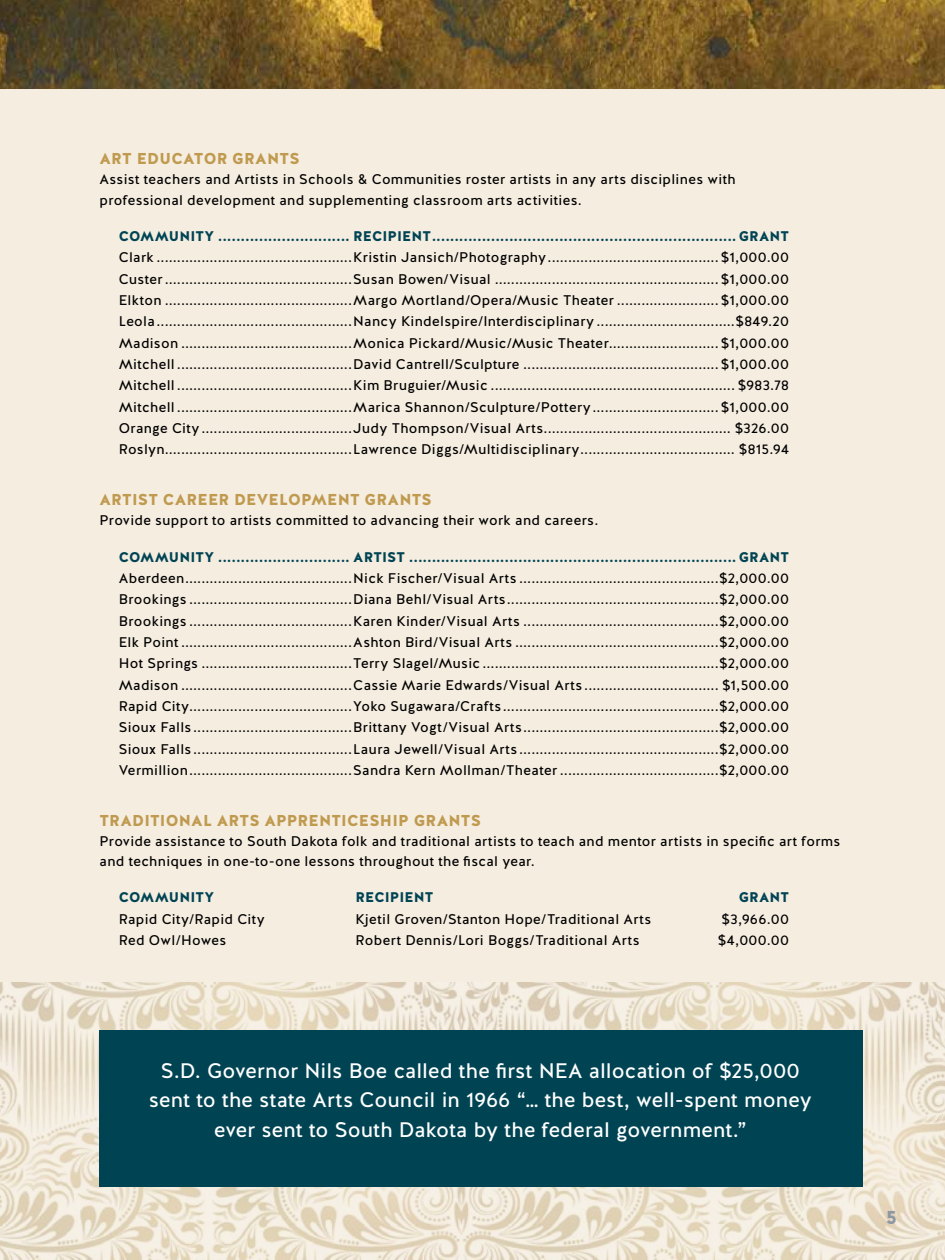
<style>
.page{position:relative;width:945px;height:1260px;background:#f5ede0}
.page>*{position:absolute;margin:0;border:0;box-sizing:border-box;transform-origin:0 0}
.t1{font:21px/29.8px "Halis GR";letter-spacing:.005em;color:#fff;text-align:center}
.t2{font:900 19.25px "Halis GR";color:#8f98a2}
.t3{font:900 15.75px "Halis GR";letter-spacing:.01em;color:#bf9a4f}
.t4{font:14px/21.3px "Halis GR";letter-spacing:.025em;color:#000}
.t5{font:900 14px "Halis GR";letter-spacing:.005em;color:#004454}
</style>
<div class="page">
<img style="left:0;top:983px;width:945px;height:277px">
<img style="left:0;top:0;width:945px;height:88px">
<div style="left:100px;top:1031px;width:763px;height:156px;background:#004454"></div>
<p class="t3" style="left:100px;top:149px;width:202px">ART EDUCATOR GRANTS</p>
<p class="t4" style="left:100px;top:170px;width:638px;line-height:20.1px">Assist teachers and Artists in Schools &amp; Communities roster artists in any arts disciplines with professional development and supplementing classroom arts activities.</p>
<p class="t5" style="left:119px;top:227px;width:672px">COMMUNITY ............................. RECIPIENT................................................................... GRANT</p>
<p class="t4" style="left:119px;top:247px;width:672px;text-align:justify">Clark ................................................Kristin Jansich/Photography.......................................... $1,000.00<br>Custer..............................................Susan Bowen/Visual ....................................................... $1,000.00<br>Elkton ..............................................Margo Mortland/Opera/Music Theater ......................... $1,000.00<br>Leola................................................Nancy Kindelspire/Interdisciplinary ..................................$849.20<br>Madison ..........................................Monica Pickard/Music/Music Theater........................... $1,000.00<br>Mitchell ...........................................David Cantrell/Sculpture ................................................ $1,000.00<br>Mitchell ...........................................Kim Bruguier/Music ............................................................ $983.78<br>Mitchell ...........................................Marica Shannon/Sculpture/Pottery............................... $1,000.00<br>Orange City.....................................Judy Thompson/Visual Arts.............................................. $326.00<br>Roslyn..............................................Lawrence Diggs/Multidisciplinary...................................... $815.94</p>
<p class="t3" style="left:100px;top:489px;width:334px">ARTIST CAREER DEVELOPMENT GRANTS</p>
<p class="t4" style="left:100px;top:510px;width:500px">Provide support to artists committed to advancing their work and careers.</p>
<p class="t5" style="left:119px;top:548px;width:672px">COMMUNITY ............................. ARTIST ........................................................................ GRANT</p>
<p class="t4" style="left:119px;top:568px;width:672px;text-align:justify">Aberdeen.........................................Nick Fischer/Visual Arts .................................................$2,000.00<br>Brookings ........................................Diana Behl/Visual Arts....................................................$2,000.00<br>Brookings ........................................Karen Kinder/Visual Arts ................................................$2,000.00<br>Elk Point ..........................................Ashton Bird/Visual Arts ..................................................$2,000.00<br>Hot Springs .....................................Terry Slagel/Music ..........................................................$2,000.00<br>Madison ..........................................Cassie Marie Edwards/Visual Arts ................................. $1,500.00<br>Rapid City........................................Yoko Sugawara/Crafts.....................................................$2,000.00<br>Sioux Falls .......................................Brittany Vogt/Visual Arts................................................$2,000.00<br>Sioux Falls .......................................Laura Jewell/Visual Arts .................................................$2,000.00<br>Vermillion........................................Sandra Kern Mollman/Theater .......................................$2,000.00</p>
<p class="t3" style="left:100px;top:810px;width:383px">TRADITIONAL ARTS APPRENTICESHIP GRANTS</p>
<p class="t4" style="left:100px;top:831px;width:742px;line-height:20.1px">Provide assistance to South Dakota folk and traditional artists to teach and mentor artists in specific art forms and techniques in one-to-one lessons throughout the fiscal year.</p>
<p class="t5" style="left:119px;top:888px;width:97px">COMMUNITY</p>
<p class="t5" style="left:356px;top:888px;width:79px">RECIPIENT</p>
<p class="t5" style="left:739px;top:888px;width:52px">GRANT</p>
<p class="t4" style="left:119px;top:908px;width:148px">Rapid City/Rapid City</p>
<p class="t4" style="left:356px;top:908px;width:297px">Kjetil Groven/Stanton Hope/Traditional Arts</p>
<p class="t4" style="left:722px;top:908px;width:69px">$3,966.00</p>
<p class="t4" style="left:119px;top:930px;width:109px">Red Owl/Howes</p>
<p class="t4" style="left:356px;top:930px;width:286px">Robert Dennis/Lori Boggs/Traditional Arts</p>
<p class="t4" style="left:718px;top:930px;width:73px">$4,000.00</p>
<h1 class="t1" style="left:149px;top:1056px;width:664px">S.D. Governor Nils Boe called the first NEA allocation of $25,000 sent to the state Arts Council in 1966 “… the best, well-spent money ever sent to South Dakota by the federal government.”</h1>
<h2 class="t2" style="left:886px;top:1204px;width:13px">5</h2>
</div>
